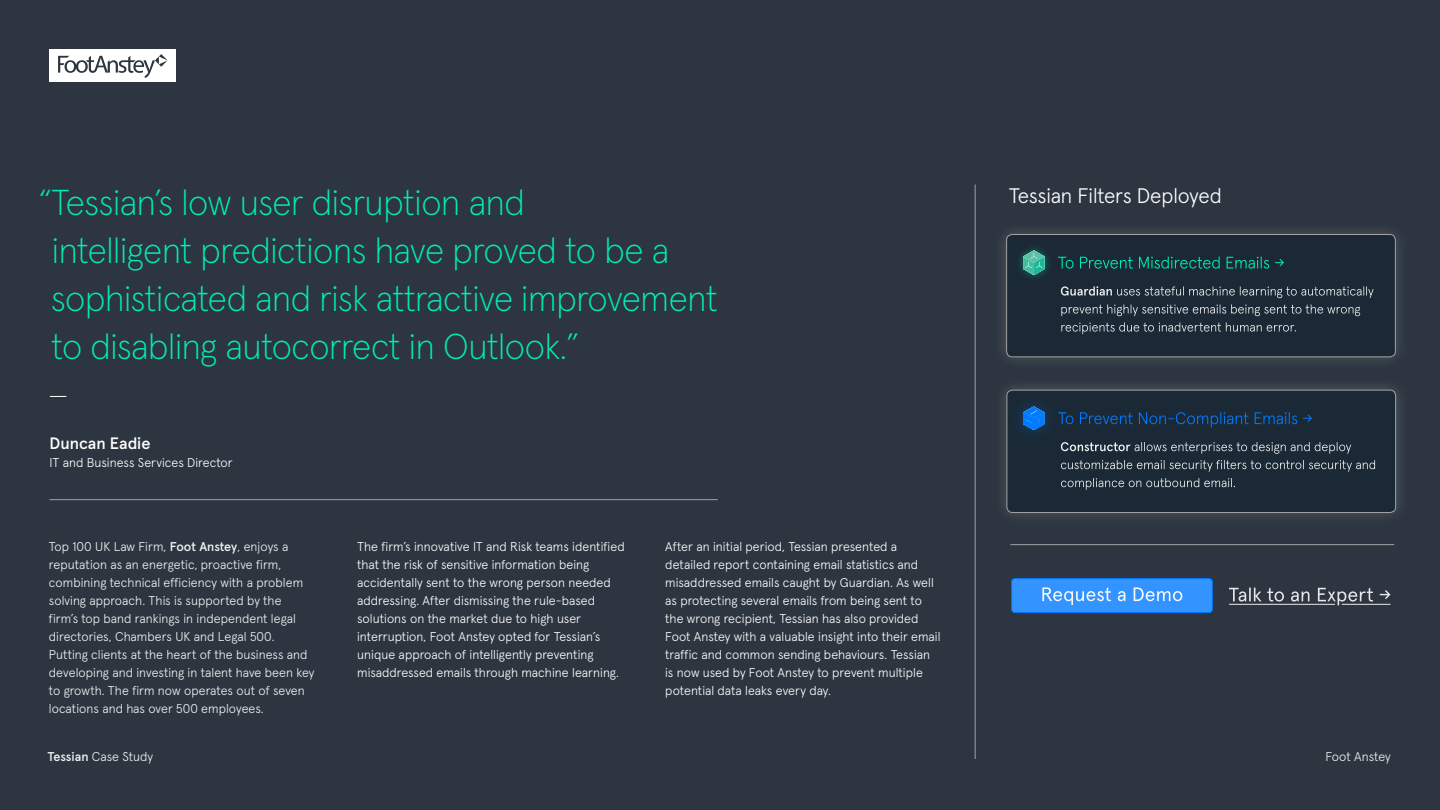
<style>
.page{position:relative;width:1440px;height:810px;background:#2d3540}
.page>*{position:absolute;margin:0;border:0;box-sizing:border-box;transform-origin:0 0}
.H1-Headline_Aperçu-E{font:200 36px/48px "Apercu";letter-spacing:-.01em;color:#00ecb7}
.H3-Subhead_Aperçu-Li{font:300 21px "Apercu";letter-spacing:-.005em;color:#fff}
.H4-Category_Aperçu-M{font:500 16.5px "Apercu";color:#fff}
.P1-Body_Aperçu-Light{font:300 12.75px/18px "Apercu";letter-spacing:.005em;color:#fff}
.P1-Body_Aperçu-Light-2{font:300 12.75px/18px "Apercu";letter-spacing:.005em;color:#f2f3f3}
.s1{font-weight:500}
</style>
<div class="page">
<hr style="left:975px;top:184px;width:1px;height:575px;background:#a3a2a4">
<svg style="left:50px;top:396px;width:16px;height:1px"></svg>
<hr style="left:50px;top:500px;width:668px;height:1px;background:#a3a2a4">
<div style="left:49px;top:50px;width:127px;height:32px;background:#fff"></div>
<svg style="left:58px;top:54px;width:110px;height:24px"></svg>
<div style="left:992px;top:220px;width:417px;height:151px;background:#fff;opacity:.2"></div>
<div style="left:1007px;top:235px;width:388px;height:122px;background:#1a2935;border-radius:6px"></div>
<div style="left:1006px;top:234px;width:389px;height:123px;border:1px solid #a3a2a4;border-radius:6px"></div>
<div style="left:1015px;top:242px;width:38px;height:41px;background:#00ecb7;opacity:.4"></div>
<svg style="left:1023px;top:250px;width:22px;height:25px"></svg>
<svg style="left:1058px;top:257px;width:226px;height:12px"></svg>
<svg style="left:1061px;top:322px;width:235px;height:12px"></svg>
<svg style="left:1061px;top:304px;width:299px;height:12px"></svg>
<svg style="left:1061px;top:286px;width:313px;height:12px"></svg>
<div style="left:993px;top:376px;width:417px;height:151px;background:#fff;opacity:.2"></div>
<div style="left:1007px;top:390px;width:389px;height:122px;background:#1a2935;border-radius:6px"></div>
<div style="left:1007px;top:390px;width:389px;height:123px;border:1px solid #a3a2a4;border-radius:6px"></div>
<div style="left:1009px;top:393px;width:50px;height:51px;background:#007aff;opacity:.4"></div>
<svg style="left:1023px;top:406px;width:21px;height:24px"></svg>
<svg style="left:1061px;top:478px;width:174px;height:12px"></svg>
<svg style="left:1061px;top:460px;width:314px;height:12px"></svg>
<svg style="left:1061px;top:442px;width:290px;height:12px"></svg>
<svg style="left:1058px;top:412px;width:254px;height:16px"></svg>
<div style="left:1012px;top:579px;width:200px;height:34px;background:#3394ff;border-radius:3px"></div>
<div style="left:1011px;top:578px;width:202px;height:35px;border:1px solid #007aff;border-radius:3px"></div>
<svg style="left:1042px;top:587px;width:140px;height:18px"></svg>
<svg style="left:1229px;top:588px;width:161px;height:17px"></svg>
<hr style="left:1342px;top:604px;width:49px;height:1px;background:#e8e8eb">
<hr style="left:1010px;top:545px;width:384px;height:1px;background:#a3a2a4">
<p class="H1-Headline_Aperçu-E" style="left:51px;top:174px;width:668px;text-indent:-12px">“Tessian’s low user disruption and<br>intelligent predictions have proved to be a sophisticated and risk attractive improvement to disabling autocorrect in Outlook.”</p>
<p class="H3-Subhead_Aperçu-Li" style="left:1009px;top:179px;width:215px">Tessian Filters Deployed</p>
<p class="H4-Category_Aperçu-M" style="left:50px;top:430px;width:103px">Duncan Eadie</p>
<p class="P1-Body_Aperçu-Light" style="left:50px;top:452px;width:185px">IT and Business Services Director</p>
<p class="P1-Body_Aperçu-Light-2" style="left:49px;top:536px;width:267px">Top 100 UK Law Firm, <span class="s1">Foot Anstey</span>, enjoys a reputation as an energetic, proactive firm, combining technical efficiency with a problem solving approach. This is supported by the<br>firm’s top band rankings in independent legal directories, Chambers UK and Legal 500.<br>Putting clients at the heart of the business and developing and investing in talent have been key to growth. The firm now operates out of seven locations and has over 500 employees.</p>
<p class="P1-Body_Aperçu-Light" style="left:357px;top:536px;width:269px">The firm’s innovative IT and Risk teams identified that the risk of sensitive information being accidentally sent to the wrong person needed addressing. After dismissing the rule-based solutions on the market due to high user interruption, Foot Anstey opted for Tessian’s unique approach of intelligently preventing misaddressed emails through machine learning.</p>
<p class="P1-Body_Aperçu-Light" style="left:665px;top:536px;width:277px">After an initial period, Tessian presented a detailed report containing email statistics and misaddressed emails caught by Guardian. As well as protecting several emails from being sent to the wrong recipient, Tessian has also provided Foot Anstey with a valuable insight into their email traffic and common sending behaviours. Tessian is now used by Foot Anstey to prevent multiple potential data leaks every day.</p>
<p class="P1-Body_Aperçu-Light-2" style="left:48px;top:746px;width:107px"><span class="s1">Tessian</span> Case Study</p>
<p class="P1-Body_Aperçu-Light-2" style="left:1326px;top:746px;width:67px">Foot Anstey</p>
</div>
